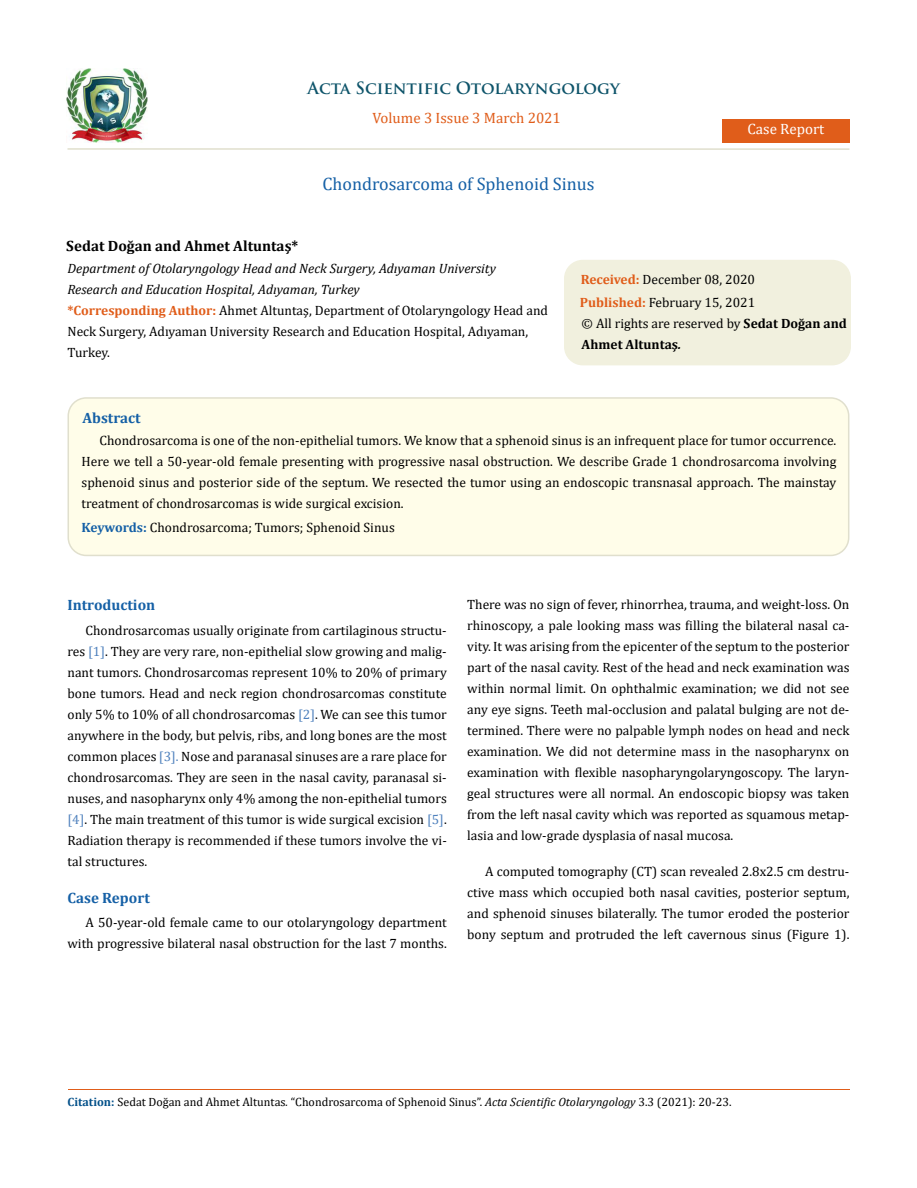
<style>
.page{position:relative;width:917px;height:1188px;background:#fff}
.page>*{position:absolute;margin:0;border:0;box-sizing:border-box;transform-origin:0 0}
.t1{font:18px "Cambria";color:#1560a6}
.t2{font:700 16.5px "Trajan Pro";color:#0e546a}
.t3{font:700 15px "Cambria";color:#1560a6}
.t4{font:700 15px "Cambria";color:#000}
.t5{font:15px "Cambria";color:#e05d1a}
.t6{font:15px "Cambria";color:#fff}
.t7{font:13.5px/21px "Cambria";color:#000;text-align:justify}
.t8{font:700 13.5px/21px "Cambria";color:#000}
.t9{font:12px "Cambria";color:#000}
.s1{font-style:italic}
.s2{font-weight:700;color:#e05d1a}
.s3{font-weight:400}
.s4{font-weight:700;color:#1560a6}
.s5{color:#4f81bd}
.s6{font-weight:700;color:#035089}
</style>
<div class="page">
<img style="left:67px;top:68px;width:80px;height:74px">
<div style="left:722px;top:119px;width:127px;height:23px;background:#e05d1a"></div>
<div style="left:564px;top:261px;width:286px;height:104px;background:#f1f0de;border-radius:18px"></div>
<div style="left:564px;top:260px;width:286px;height:105px;border:2px solid #f1f0de;border-radius:18px"></div>
<div style="left:68px;top:398px;width:780px;height:157px;background:#fffde9;border-radius:18px"></div>
<div style="left:67px;top:397px;width:782px;height:159px;border:2px solid #e0dfcd;border-radius:18px"></div>
<hr style="left:68px;top:1090px;width:781px;height:1px;background:#e05d1a">
<hr style="left:67px;top:148px;width:782px;height:2px;background:#e0dfcd">
<p class="t2" style="left:307px;top:77px;width:314px">Acta Scientific Otolaryngology</p>
<p class="t5" style="left:372px;top:109px;width:190px">Volume 3 Issue 3 March 2021</p>
<h1 class="t1" style="left:322px;top:174px;width:274px">Chondrosarcoma of Sphenoid Sinus</h1>
<p class="t6" style="left:747px;top:120px;width:78px">Case Report</p>
<p class="t4" style="left:66px;top:235px;width:233px">Sedat Doğan and Ahmet Altuntaş*</p>
<p class="t7" style="left:67px;top:258px;width:482px;text-align:left"><span class="s1">Department of Otolaryngology Head and Neck Surgery, Adıyaman University Research and Education Hospital, Adıyaman, Turkey<br></span><span class="s2">*Corresponding Author:</span> Ahmet Altuntaş, Department of Otolaryngology Head and Neck Surgery, Adıyaman University Research and Education Hospital, Adıyaman, Turkey.</p>
<p class="t7" style="left:580px;top:268px;width:177px;line-height:23px"><span class="s2">Received:</span> December 08, 2020<br><span class="s2">Published:</span> February 15, 2021</p>
<p class="t8" style="left:581px;top:313px;width:267px"><span class="s3">© All rights are reserved by</span> Sedat Doğan and<br>Ahmet Altuntaş<span class="s1">.</span></p>
<p class="t3" style="left:82px;top:407px;width:60px">Abstract</p>
<p class="t7" style="left:81px;top:430px;width:756px;text-indent:18px">Chondrosarcoma is one of the non-epithelial tumors. We know that a sphenoid sinus is an infrequent place for tumor occurrence.<br>Here we tell a 50-year-old female presenting with progressive nasal obstruction. We describe Grade 1 chondrosarcoma involving sphenoid sinus and posterior side of the septum. We resected the tumor using an endoscopic transnasal approach. The mainstay treatment of chondrosarcomas is wide surgical excision.</p>
<p class="t7" style="left:81px;top:517px;width:315px"><span class="s4">Keywords:</span> Chondrosarcoma; Tumors; Sphenoid Sinus</p>
<p class="t3" style="left:67px;top:594px;width:89px">Introduction</p>
<p class="t7" style="left:67px;top:619px;width:381px;text-indent:18px">Chondrosarcomas usually originate from cartilaginous structu&shy;res <span class="s5">[1]</span>. They are very rare, non-epithelial slow growing and malig&shy;nant tumors. Chondrosarcomas represent 10% to 20% of primary bone tumors. Head and neck region chondrosarcomas constitute only 5% to 10% of all chondrosarcomas <span class="s5">[2]</span>. We can see this tumor anywhere in the body, but pelvis, ribs, and long bones are the most common places <span class="s5">[3].</span> Nose and paranasal sinuses are a rare place for chondrosarcomas. They are seen in the nasal cavity, paranasal si&shy;nuses, and nasopharynx only 4% among the non-epithelial tumors <span class="s5">[4]</span>. The main treatment of this tumor is wide surgical excision <span class="s5">[5]</span>.<br>Radiation therapy is recommended if these tumors involve the vi&shy;tal structures.</p>
<p class="t3" style="left:67px;top:887px;width:84px">Case Report</p>
<p class="t7" style="left:67px;top:912px;width:381px;text-align:right">A 50-year-old female came to our otolaryngology department with progressive bilateral nasal obstruction for the last 7 months.</p>
<p class="t7" style="left:467px;top:594px;width:384px">There was no sign of fever, rhinorrhea, trauma, and weight-loss. On rhinoscopy, a pale looking mass was filling the bilateral nasal ca&shy;vity. It was arising from the epicenter of the septum to the posterior part of the nasal cavity. Rest of the head and neck examination was within normal limit. On ophthalmic examination; we did not see any eye signs. Teeth mal-occlusion and palatal bulging are not de&shy;termined. There were no palpable lymph nodes on head and neck examination. We did not determine mass in the nasopharynx on examination with flexible nasopharyngolaryngoscopy. The laryn&shy;geal structures were all normal. An endoscopic biopsy was taken from the left nasal cavity which was reported as squamous metap&shy;lasia and low-grade dysplasia of nasal mucosa.</p>
<p class="t7" style="left:467px;top:861px;width:384px;text-indent:18px">A computed tomography (CT) scan revealed 2.8x2.5 cm destru&shy;ctive mass which occupied both nasal cavities, posterior septum, and sphenoid sinuses bilaterally. The tumor eroded the posterior bony septum and protruded the left cavernous sinus (Figure 1).</p>
<p class="t9" style="left:68px;top:1095px;width:665px"><span class="s6">Citation:</span> Sedat Doğan and Ahmet Altuntas<span class="s1">.</span> “Chondrosarcoma of Sphenoid Sinus”. <span class="s1">Acta Scientific Otolaryngology</span> 3.3 (2021): 20-23.</p>
</div>
